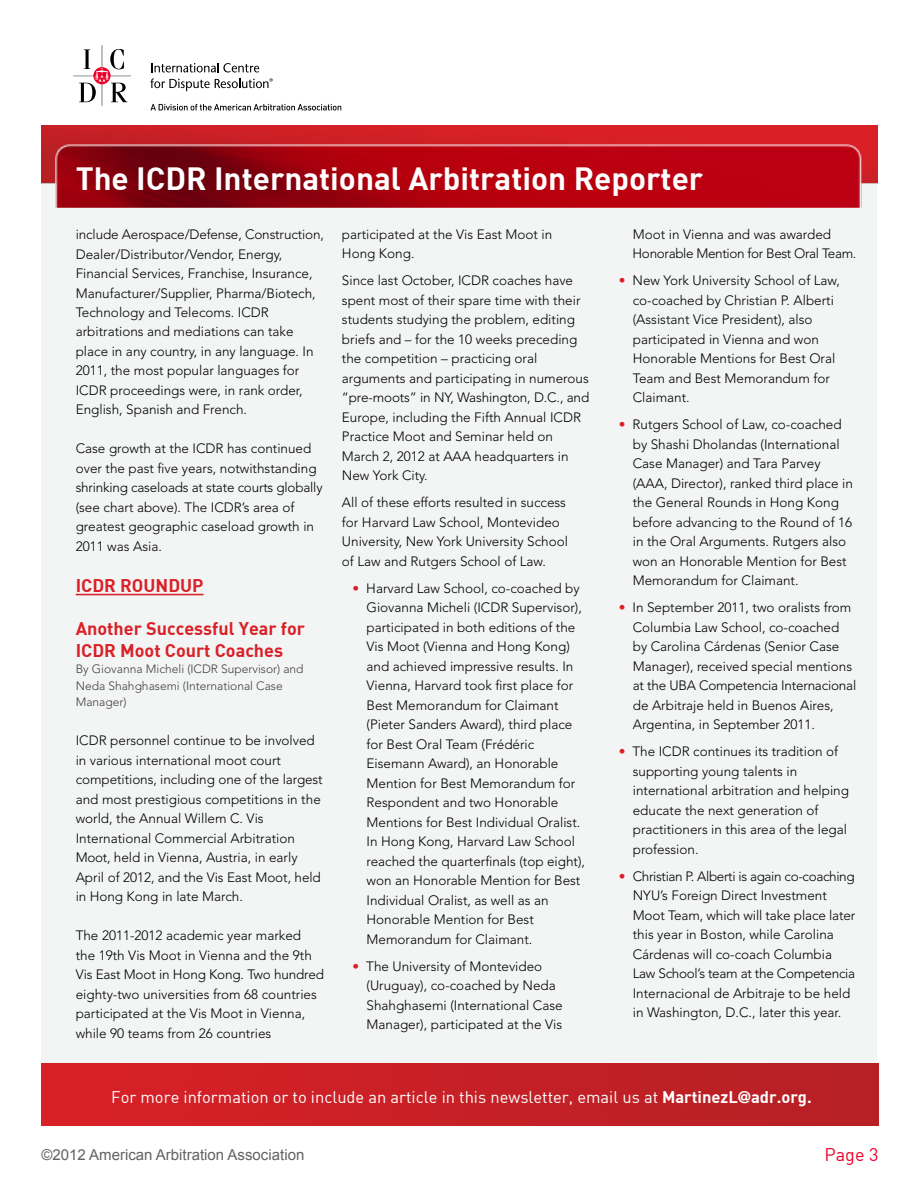
<style>
.page{position:relative;width:918px;height:1188px;background:#fff}
.page>*{position:absolute;margin:0;border:0;box-sizing:border-box;transform-origin:0 0}
.t1{font:31.5px "DIN Bold";color:#fff}
.t2{font:18px/21.6px "DIN Bold";color:#d92027}
.t3{font:18px "DIN";color:#eb0029}
.t4{font:16.5px "DIN";color:#fff}
.t5{font:15px "Arial";color:#636262}
.t6{font:300 13.5px/19.5px "Avenir LT Std";color:#000}
.t7{font:300 13.5px/19.5px "Avenir LT Std";letter-spacing:-.025em;color:#000}
.t8{font:300 12px/16.5px "Avenir LT Std";color:#414042}
.s1{color:#d92027}
.s2{font-family:"DIN Bold"}
.s3{font-family:"Avenir LT Std";font-weight:900}
</style>
<div class="page">
<div style="left:42px;top:132px;width:835px;height:993px;background:#f3f4f4"></div>
<img style="left:42px;top:1063px;width:837px;height:62px">
<img style="left:42px;top:126px;width:835px;height:82px">
<div style="left:73px;top:76px;width:58px;height:1px;border:1px solid #bcbec0"></div>
<div style="left:102px;top:45px;width:1px;height:61px;border:1px solid #bcbec0"></div>
<svg style="left:151px;top:63px;width:108px;height:9px"></svg>
<svg style="left:79px;top:49px;width:49px;height:53px"></svg>
<svg style="left:150px;top:78px;width:123px;height:13px"></svg>
<svg style="left:150px;top:104px;width:191px;height:6px"></svg>
<hr style="left:76px;top:594px;width:128px;height:1px;background:#d92027">
<h1 class="t1" style="left:76px;top:158px;width:629px">The ICDR International Arbitration Reporter</h1>
<p class="t6" style="left:76px;top:225px;width:250px">include Aerospace/Defense, Construction, Dealer/Distributor/Vendor, Energy, Financial Services, Franchise, Insurance, Manufacturer/Supplier, Pharma/Biotech, Technology and Telecoms. ICDR arbitrations and mediations can take place in any country, in any language. In 2011, the most popular languages for ICDR proceedings were, in rank order, English, Spanish and French.</p>
<p class="t6" style="left:76px;top:439px;width:248px">Case growth at the ICDR has continued over the past five years, notwithstanding shrinking caseloads at state courts globally (see chart above). The ICDR’s area of greatest geographic caseload growth in 2011 was Asia.</p>
<h2 class="t2" style="left:76px;top:574px;width:127px">ICDR ROUNDUP</h2>
<h2 class="t2" style="left:76px;top:617px;width:231px">Another Successful Year for<br>I CDR Moot Court Coaches</h2>
<p class="t8" style="left:76px;top:661px;width:229px">By Giovanna Micheli (ICDR Supervisor) and<br>Neda Shahghasemi (International Case<br>Manager)</p>
<p class="t6" style="left:76px;top:731px;width:249px">ICDR personnel continue to be involved in various international moot court competitions, including one of the largest and most prestigious competitions in the world, the Annual Willem C. Vis International Commercial Arbitration Moot, held in Vienna, Austria, in early April of 2012, and the Vis East Moot, held in Hong Kong in late March.</p>
<p class="t6" style="left:76px;top:926px;width:250px">The 2011-2012 academic year marked the 19th Vis Moot in Vienna and the 9th Vis East Moot in Hong Kong. Two hundred eighty-two universities from 68 countries participated at the Vis Moot in Vienna, while 90 teams from 26 countries</p>
<p class="t7" style="left:633px;top:224px;width:225px">Moot in Vienna and was awarded<br>Honorable Mention for Best Oral Team.</p>
<p class="t6" style="left:633px;top:271px;width:209px;text-indent:-14px"><span class="s1">•</span> New York University School of Law, co-coached by Christian P. Alberti (Assistant Vice President), also participated in Vienna and won<br>Honorable Mentions for Best Oral<br>Team and Best Memorandum for<br>Claimant.</p>
<p class="t6" style="left:633px;top:415px;width:222px;text-indent:-14px"><span class="s1">•</span> Rutgers School of Law, co-coached by Shashi Dholandas (International Case Manager) and Tara Parvey (AAA, Director), ranked third place in the General Rounds in Hong Kong before advancing to the Round of 16 in the Oral Arguments. Rutgers also won an Honorable Mention for Best Memorandum for Claimant.</p>
<p class="t6" style="left:633px;top:598px;width:225px;text-indent:-14px"><span class="s1">•</span> In September 2011, two oralists from Columbia Law School, co-coached by Carolina Cárdenas (Senior Case Manager), received special mentions at the UBA Competencia Internacional de Arbitraje held in Buenos Aires, Argentina, in September 2011.</p>
<p class="t6" style="left:633px;top:742px;width:218px;text-indent:-14px"><span class="s1">•</span> The ICDR continues its tradition of supporting young talents in international arbitration and helping educate the next generation of practitioners in this area of the legal profession.</p>
<p class="t6" style="left:633px;top:866px;width:224px;text-indent:-14px"><span class="s1">•</span> Christian P. Alberti is again co-coaching NYU’s Foreign Direct Investment Moot Team, which will take place later this year in Boston, while Carolina Cárdenas will co-coach Columbia Law School’s team at the Competencia Internacional de Arbitraje to be held in Washington, D.C., later this year.</p>
<p class="t6" style="left:342px;top:225px;width:212px">participated at the Vis East Moot in<br>Hong Kong.</p>
<p class="t6" style="left:342px;top:271px;width:249px">Since last October, ICDR coaches have spent most of their spare time with their students studying the problem, editing briefs and – for the 10 weeks preceding the competition – practicing oral arguments and participating in numerous “pre-moots” in NY, Washington, D.C., and Europe, including the Fifth Annual ICDR Practice Moot and Seminar held on March 2, 2012 at AAA headquarters in New York City.</p>
<p class="t6" style="left:342px;top:493px;width:228px">All of these efforts resulted in success for Harvard Law School, Montevideo University, New York University School of Law and Rutgers School of Law.</p>
<p class="t6" style="left:367px;top:579px;width:220px;text-indent:-14px"><span class="s1">•</span> Harvard Law School, co-coached by Giovanna Micheli (ICDR Supervisor), participated in both editions of the Vis Moot (Vienna and Hong Kong) and achieved impressive results. In Vienna, Harvard took first place for Best Memorandum for Claimant (Pieter Sanders Award), third place for Best Oral Team (Frédéric Eisemann Award), an Honorable Mention for Best Memorandum for Respondent and two Honorable Mentions for Best Individual Oralist.<br>In Hong Kong, Harvard Law School reached the quarterfinals (top eight), won an Honorable Mention for Best Individual Oralist, as well as an Honorable Mention for Best Memorandum for Claimant.</p>
<p class="t6" style="left:367px;top:956px;width:198px;text-indent:-14px"><span class="s1">•</span> The University of Montevideo (Uruguay), co-coached by Neda<br>Shahghasemi (International Case<br>Manager), participated at the Vis</p>
<p class="t4" style="left:111px;top:1086px;width:702px">For more information or to include an article in this newsletter, email us at <span class="s2">MartinezL</span><span class="s3">@</span><span class="s2">adr.org.</span></p>
<p class="t5" style="left:42px;top:1145px;width:264px">©2012 American Arbitration Association</p>
<h2 class="t3" style="left:825px;top:1143px;width:55px">Page 3</h2>
</div>
